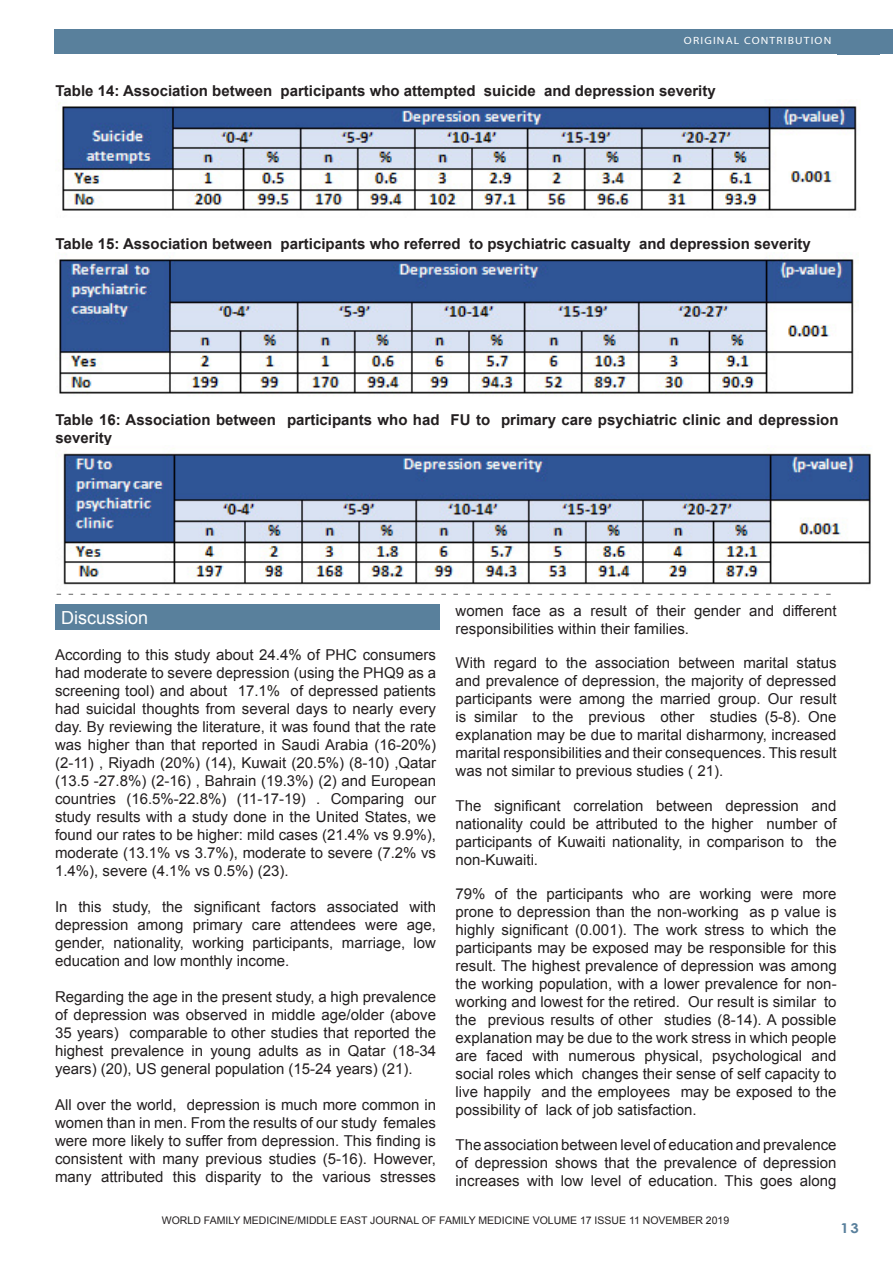
<style>
.page{position:relative;width:893px;height:1263px;background:#fff}
.page>*{position:absolute;margin:0;border:0;box-sizing:border-box;transform-origin:0 0}
.Footnote_Text{font:18px "Arial";color:#fff}
.Footnote_Text-2{font:15px/18px "Arial";color:#231f20;text-align:justify}
.Footnote_Text-3{font:700 15px/18px "Arial";color:#231f20}
.t1{font:700 13.5px "Century Gothic";color:#59809c;scale:1.1 1}
.Footnote_Text-4{font:10.5px "Arial";color:#231f20}
.t2{font:10.5px "Myriad";letter-spacing:.1em;color:#fff;scale:1.1 1}
</style>
<div class="page">
<div style="left:54px;top:30px;width:839px;height:24px;background:#59809c"></div>
<img style="left:58px;top:101px;width:799px;height:110px">
<img style="left:59px;top:252px;width:799px;height:144px">
<img style="left:63px;top:448px;width:808px;height:137px">
<svg style="left:57px;top:594px;width:774px;height:1px"></svg>
<div style="left:55px;top:604px;width:384px;height:26px;background:#59809c"></div>
<p class="t2" style="left:684px;top:35px;width:135px">ORIGINAL CONTRIBUTION</p>
<p class="Footnote_Text-3" style="left:56px;top:83px;width:662px">Table 14: Association between participants who attempted suicide and depression severity</p>
<p class="Footnote_Text-3" style="left:56px;top:236px;width:757px">Table 15: Association between participants who referred to psychiatric casualty and depression severity</p>
<p class="Footnote_Text-3" style="left:56px;top:411px;width:785px">Table 16: Association between participants who had FU to primary care psychiatric clinic and depression severity</p>
<p class="Footnote_Text" style="left:61px;top:605px;width:89px">Discussion</p>
<p class="Footnote_Text-2" style="left:55px;top:645px;width:383px">According to this study about 24.4% of PHC consumers had moderate to severe depression (using the PHQ9 as a screening tool) and about 17.1% of depressed patients had suicidal thoughts from several days to nearly every day. By reviewing the literature, it was found that the rate was higher than that reported in Saudi Arabia (16-20%) (2-11) , Riyadh (20%) (14), Kuwait (20.5%) (8-10) ,Qatar (13.5 -27.8%) (2-16) , Bahrain (19.3%) (2) and European countries (16.5%-22.8%) (11-17-19) . Comparing our study results with a study done in the United States, we found our rates to be higher: mild cases (21.4% vs 9.9%), moderate (13.1% vs 3.7%), moderate to severe (7.2% vs 1.4%), severe (4.1% vs 0.5%) (23).</p>
<p class="Footnote_Text-2" style="left:55px;top:897px;width:383px">In this study, the significant factors associated with depression among primary care attendees were age, gender, nationality, working participants, marriage, low education and low monthly income.</p>
<p class="Footnote_Text-2" style="left:55px;top:987px;width:382px">Regarding the age in the present study, a high prevalence of depression was observed in middle age/older (above 35 years) comparable to other studies that reported the highest prevalence in young adults as in Qatar (18-34 years) (20), US general population (15-24 years) (21).</p>
<p class="Footnote_Text-2" style="left:55px;top:1095px;width:383px">All over the world, depression is much more common in women than in men. From the results of our study females were more likely to suffer from depression. This finding is consistent with many previous studies (5-16). However, many attributed this disparity to the various stresses</p>
<p class="Footnote_Text-2" style="left:456px;top:601px;width:382px">women face as a result of their gender and different responsibilities within their families.</p>
<p class="Footnote_Text-2" style="left:456px;top:654px;width:382px">With regard to the association between marital status and prevalence of depression, the majority of depressed participants were among the married group. Our result is similar to the previous other studies (5-8). One explanation may be due to marital disharmony, increased marital responsibilities and their consequences. This result was not similar to previous studies ( 21).</p>
<p class="Footnote_Text-2" style="left:456px;top:796px;width:383px">The significant correlation between depression and nationality could be attributed to the higher number of participants of Kuwaiti nationality, in comparison to the non-Kuwaiti.</p>
<p class="Footnote_Text-2" style="left:456px;top:885px;width:383px">79% of the participants who are working were more prone to depression than the non-working as p value is highly significant (0.001). The work stress to which the participants may be exposed may be responsible for this result. The highest prevalence of depression was among the working population, with a lower prevalence for non&shy;working and lowest for the retired. Our result is similar to the previous results of other studies (8-14). A possible explanation may be due to the work stress in which people are faced with numerous physical, psychological and social roles which changes their sense of self capacity to live happily and the employees may be exposed to the possibility of lack of job satisfaction.</p>
<p class="Footnote_Text-2" style="left:456px;top:1135px;width:382px">The association between level of education and prevalence of depression shows that the prevalence of depression increases with low level of education. This goes along</p>
<p class="Footnote_Text-4" style="left:162px;top:1214px;width:569px">WORLD FAMILY MEDICINE/MIDDLE EAST JOURNAL OF FAMILY MEDICINE VOLUME 17 ISSUE 11 NOVEMBER 2019</p>
<p class="t1" style="left:840px;top:1218px;width:18px">13</p>
</div>
